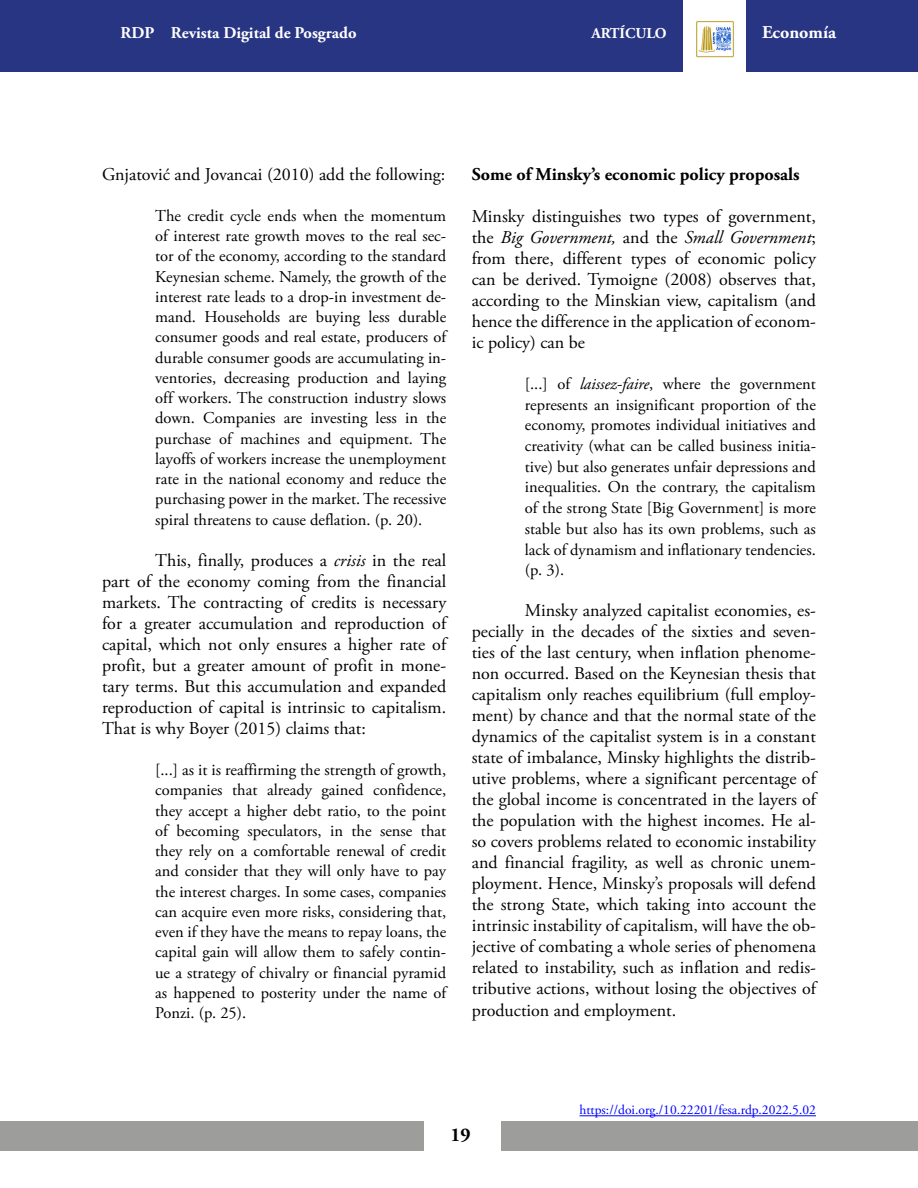
<style>
.page{position:relative;width:918px;height:1188px;background:#fff}
.page>*{position:absolute;margin:0;border:0;box-sizing:border-box;transform-origin:0 0}
.t1{font:700 19.5px "Adobe Garamond Pro";color:#000}
.Txt_1{font:18px/21px "Adobe Garamond Pro";color:#020304;text-align:justify}
.Txt_1-2{font:18px/21px "Adobe Garamond Pro";color:#000;text-align:justify}
.t2{font:700 18px "Adobe Garamond Pro";color:#000}
.t3{font:700 18px "Adobe Garamond Pro";color:#fff}
.Txt_1-3{font:16.5px/20.2px "Adobe Garamond Pro";color:#000;text-align:justify}
.t4{font:700 16.5px "Adobe Garamond Pro";color:#fff}
.t5{font:700 15px "Adobe Garamond Pro";color:#fff}
.t6{font:13.5px "Adobe Garamond Pro";color:#00f}
.s1{font-style:italic}
</style>
<div class="page">
<div style="left:501px;top:1121px;width:416px;height:30px;background:#9d9d9c"></div>
<div style="left:0;top:1121px;width:424px;height:30px;background:#9d9d9c"></div>
<hr style="left:0;top:0;width:1px;height:71px;background:#283583">
<div style="left:1px;top:0;width:681px;height:71px;background:#283583"></div>
<div style="left:746px;top:0;width:172px;height:71px;background:#283583"></div>
<img style="left:696px;top:21px;width:38px;height:37px">
<hr style="left:580px;top:1115px;width:236px;height:1px;background:#00f">
<p class="t4" style="left:121px;top:23px;width:238px">RDP Revista Digital de Posgrado</p>
<p class="t5" style="left:591px;top:24px;width:77px">ARTÍCULO</p>
<p class="t3" style="left:762px;top:22px;width:76px">Economía</p>
<p class="Txt_1" style="left:102px;top:164px;width:345px">Gnjatović and Jovancai (2010) add the following:</p>
<p class="Txt_1-3" style="left:155px;top:206px;width:293px">The credit cycle ends when the momentum of interest rate growth moves to the real sec&shy;tor of the economy, according to the standard Keynesian scheme. Namely, the growth of the interest rate leads to a drop-in investment de&shy;mand. Households are buying less durable consumer goods and real estate, producers of durable consumer goods are accumulating in&shy;ventories, decreasing production and laying off workers. The construction industry slows down. Companies are investing less in the purchase of machines and equipment. The layoffs of workers increase the unemployment rate in the national economy and reduce the purchasing power in the market. The recessive spiral threatens to cause deflation. (p. 20).</p>
<p class="Txt_1" style="left:102px;top:550px;width:346px;text-indent:53px">This, finally, produces a <span class="s1">crisis</span> in the real part of the economy coming from the financial markets. The contracting of credits is necessary for a greater accumulation and reproduction of capital, which not only ensures a higher rate of profit, but a greater amount of profit in mone&shy;tary terms. But this accumulation and expanded reproduction of capital is intrinsic to capitalism.<br>That is why Boyer (2015) claims that:</p>
<p class="Txt_1-3" style="left:155px;top:760px;width:293px">[...] as it is reaffirming the strength of growth, companies that already gained confidence, they accept a higher debt ratio, to the point of becoming speculators, in the sense that they rely on a comfortable renewal of credit and consider that they will only have to pay the interest charges. In some cases, companies can acquire even more risks, considering that, even if they have the means to repay loans, the capital gain will allow them to safely contin&shy;ue a strategy of chivalry or financial pyramid as happened to posterity under the name of Ponzi. (p. 25).</p>
<p class="t2" style="left:472px;top:163px;width:329px">Some of Minsky’s economic policy proposals</p>
<p class="Txt_1-2" style="left:472px;top:206px;width:346px">Minsky distinguishes two types of government, the <span class="s1">Big Government,</span> and the <span class="s1">Small Government</span>; from there, different types of economic policy can be derived. Tymoigne (2008) observes that, according to the Minskian view, capitalism (and hence the difference in the application of econom&shy;ic policy) can be</p>
<p class="Txt_1-3" style="left:525px;top:374px;width:293px;line-height:20.7px">[...] of <span class="s1">laissez-faire</span>, where the government represents an insignificant proportion of the economy, promotes individual initiatives and creativity (what can be called business initia&shy;tive) but also generates unfair depressions and inequalities. On the contrary, the capitalism of the strong State [Big Government] is more stable but also has its own problems, such as lack of dynamism and inflationary tendencies. (p. 3).</p>
<p class="Txt_1" style="left:472px;top:601px;width:346px;text-indent:53px">Minsky analyzed capitalist economies, es&shy;pecially in the decades of the sixties and seven&shy;ties of the last century, when inflation phenome&shy;non occurred. Based on the Keynesian thesis that capitalism only reaches equilibrium (full employ&shy;ment) by chance and that the normal state of the dynamics of the capitalist system is in a constant state of imbalance, Minsky highlights the distrib&shy;utive problems, where a significant percentage of the global income is concentrated in the layers of the population with the highest incomes. He al&shy;so covers problems related to economic instability and financial fragility, as well as chronic unem&shy;ployment. Hence, Minsky’s proposals will defend the strong State, which taking into account the intrinsic instability of capitalism, will have the ob&shy;jective of combating a whole series of phenomena related to instability, such as inflation and redis&shy;tributive actions, without losing the objectives of production and employment.</p>
<p class="t6" style="left:580px;top:1102px;width:238px">https://doi.org./10.22201/fesa.rdp.2022.5.02</p>
<p class="t1" style="left:450px;top:1124px;width:22px">19</p>
</div>
